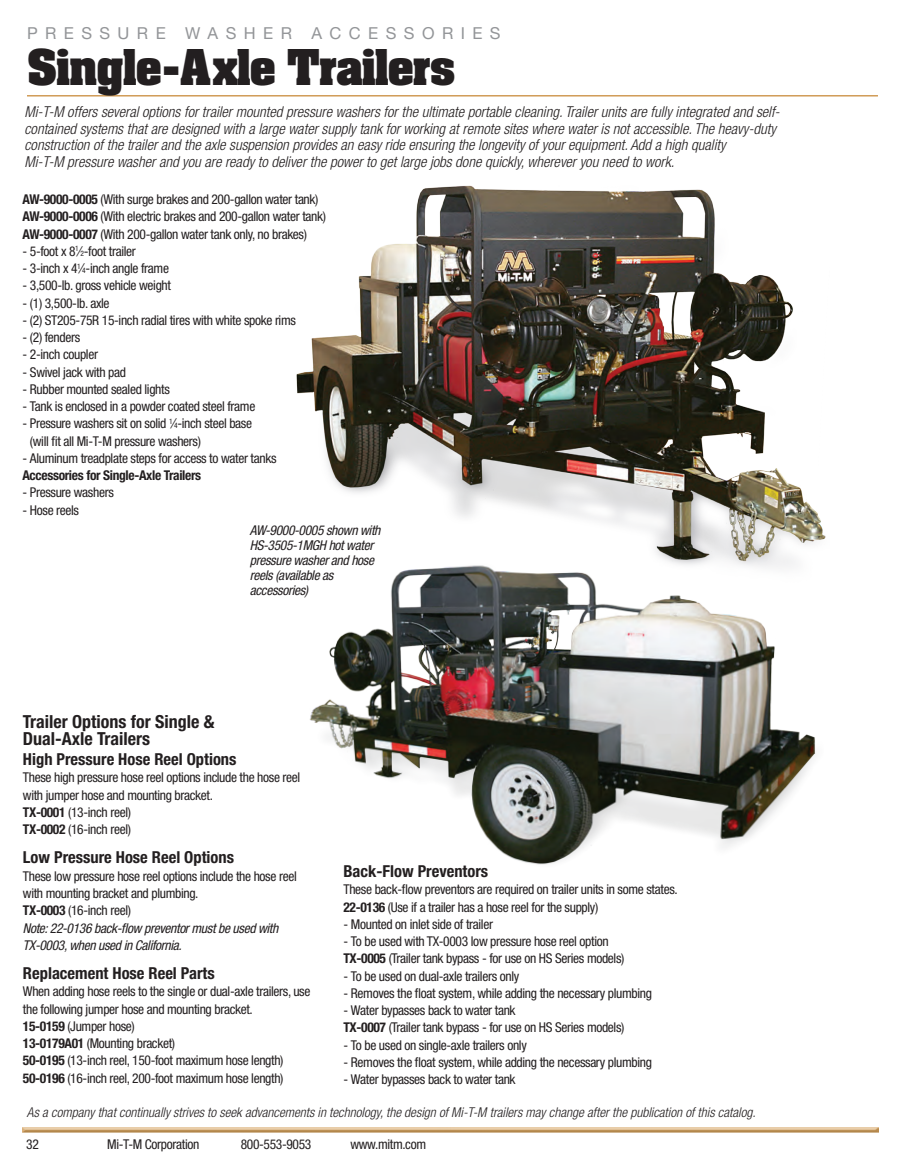
<style>
.page{position:relative;width:905px;height:1175px;background:#fff}
.page>*{position:absolute;margin:0;border:0;box-sizing:border-box;transform-origin:0 0}
.t1{font:700 42px "Aachen LT";letter-spacing:-.03em;color:#231f20}
.t2{font:700 condensed 18px "Helvetica Neue";color:#231f20}
.t3{font:700 condensed 16.5px "Helvetica Neue";color:#231f20}
.t4{font:16.5px "Helvetica Neue";letter-spacing:.45em;color:#939598}
.t5{font:italic 300 condensed 15px/16.5px "Helvetica Neue";color:#231f20}
.t6{font:condensed 13.5px "Helvetica Neue";letter-spacing:-.025em;color:#231f20}
.t7{font:italic condensed 13.5px/15px "Helvetica Neue";letter-spacing:-.025em;color:#231f20}
.t8{font:italic 300 condensed 13.5px "Helvetica Neue";color:#231f20}
.t9{font:700 condensed 13.5px "Helvetica Neue";letter-spacing:-.025em;color:#231f20}
.s1{font-weight:700}
.s2{font-size:7.35px}
</style>
<div class="page">
<hr style="left:27px;top:95px;width:851px;height:1px;background:#d19c57">
<img style="left:296px;top:185px;width:530px;height:372px">
<div style="left:250px;top:524px;width:139px;height:80px;background:#fff"></div>
<img style="left:309px;top:557px;width:507px;height:308px">
<img style="left:23px;top:1127px;width:855px;height:6px">
<p class="t4" style="left:27px;top:23px;width:475px">PRESSURE WASHER ACCESSORIES</p>
<p class="t1" style="left:27px;top:37px;width:429px">Single-Axle Trailers</p>
<p class="t5" style="left:25px;top:104px;width:756px">Mi-T-M offers several options for trailer mounted pressure washers for the ultimate portable cleaning. Trailer units are fully integrated and self&shy;contained systems that are designed with a large water supply tank for working at remote sites where water is not accessible. The heavy-duty construction of the trailer and the axle suspension provides an easy ride ensuring the longevity of your equipment. Add a high quality</p>
<p class="t5" style="left:25px;top:153px;width:651px">Mi-T-M pressure washer and you are ready to deliver the power to get large jobs done quickly, wherever you need to work.</p>
<p class="t6" style="left:22px;top:191px;width:297px"><span class="s1">AW-9000-0005</span> (With surge brakes and 200-gallon water tank)</p>
<p class="t6" style="left:22px;top:209px;width:305px"><span class="s1">AW-9000-0006</span> (With electric brakes and 200-gallon water tank)</p>
<p class="t6" style="left:22px;top:226px;width:286px"><span class="s1">AW-9000-0007</span> (With 200-gallon water tank only, no brakes)</p>
<p class="t6" style="left:22px;top:243px;width:115px">- 5-foot x 8<sup>1</sup>⁄<span class="s2">2</span>-foot trailer</p>
<p class="t6" style="left:22px;top:260px;width:148px">- 3-inch x 4<sup>1</sup>⁄<span class="s2">4</span>-inch angle frame</p>
<p class="t6" style="left:22px;top:278px;width:150px">- 3,500-lb. gross vehicle weight</p>
<p class="t6" style="left:22px;top:295px;width:89px">- (1) 3,500-lb. axle</p>
<p class="t6" style="left:22px;top:312px;width:275px">- (2) ST205-75R 15-inch radial tires with white spoke rims</p>
<p class="t6" style="left:22px;top:329px;width:59px">- (2) fenders</p>
<p class="t6" style="left:22px;top:347px;width:77px">- 2-inch coupler</p>
<p class="t6" style="left:22px;top:364px;width:105px">- Swivel jack with pad</p>
<p class="t6" style="left:22px;top:381px;width:149px">- Rubber mounted sealed lights</p>
<p class="t6" style="left:22px;top:398px;width:234px">- Tank is enclosed in a powder coated steel frame</p>
<p class="t6" style="left:22px;top:416px;width:231px">- Pressure washers sit on solid <sup>1</sup>⁄<span class="s2">4</span>-inch steel base</p>
<p class="t6" style="left:30px;top:433px;width:173px">(will fit all Mi-T-M pressure washers)</p>
<p class="t6" style="left:22px;top:450px;width:255px">- Aluminum treadplate steps for access to water tanks</p>
<p class="t9" style="left:22px;top:467px;width:180px">Accessories for Single-Axle Trailers</p>
<p class="t6" style="left:22px;top:485px;width:93px">- Pressure washers</p>
<p class="t6" style="left:22px;top:502px;width:58px">- Hose reels</p>
<p class="t7" style="left:250px;top:522px;width:132px">AW-9000-0005 shown with<br>HS-3505-1MGH hot water pressure washer and hose reels (available as</p>
<p class="t7" style="left:250px;top:582px;width:60px">accessories)</p>
<p class="t2" style="left:23px;top:710px;width:193px">Trailer Options for Single &amp;</p>
<p class="t2" style="left:23px;top:727px;width:129px">Dual-Axle Trailers</p>
<p class="t3" style="left:23px;top:749px;width:215px">High Pressure Hose Reel Options</p>
<p class="t6" style="left:23px;top:770px;width:279px">These high pressure hose reel options include the hose reel</p>
<p class="t6" style="left:23px;top:787px;width:191px">with jumper hose and mounting bracket.</p>
<p class="t6" style="left:23px;top:804px;width:109px"><span class="s1">TX-0001</span> (13-inch reel)</p>
<p class="t6" style="left:23px;top:821px;width:109px"><span class="s1">TX-0002</span> (16-inch reel)</p>
<p class="t3" style="left:23px;top:847px;width:212px">Low Pressure Hose Reel Options</p>
<p class="t6" style="left:23px;top:868px;width:275px">These low pressure hose reel options include the hose reel</p>
<p class="t6" style="left:23px;top:885px;width:177px">with mounting bracket and plumbing.</p>
<p class="t6" style="left:23px;top:902px;width:109px"><span class="s1">TX-0003</span> (16-inch reel)</p>
<p class="t7" style="left:23px;top:920px;width:257px">Note: 22-0136 back-flow preventor must be used with</p>
<p class="t7" style="left:23px;top:937px;width:160px">TX-0003, when used in California.</p>
<p class="t3" style="left:23px;top:963px;width:193px">Replacement Hose Reel Parts</p>
<p class="t6" style="left:23px;top:983px;width:289px">When adding hose reels to the single or dual-axle trailers, use</p>
<p class="t6" style="left:23px;top:1001px;width:231px">the following jumper hose and mounting bracket.</p>
<p class="t6" style="left:23px;top:1018px;width:113px"><span class="s1">15-0159</span> (Jumper hose)</p>
<p class="t6" style="left:23px;top:1035px;width:154px"><span class="s1">13-0179A01</span> (Mounting bracket)</p>
<p class="t6" style="left:23px;top:1052px;width:262px"><span class="s1">50-0195</span> (13-inch reel, 150-foot maximum hose length)</p>
<p class="t6" style="left:23px;top:1070px;width:262px"><span class="s1">50-0196</span> (16-inch reel, 200-foot maximum hose length)</p>
<p class="t8" style="left:27px;top:1104px;width:730px">As a company that continually strives to seek advancements in technology, the design of Mi-T-M trailers may change after the publication of this catalog.</p>
<p class="t3" style="left:343px;top:861px;width:146px">Back-Flow Preventors</p>
<p class="t6" style="left:343px;top:881px;width:336px">These back-flow preventors are required on trailer units in some states.</p>
<p class="t6" style="left:343px;top:899px;width:256px"><span class="s1">22-0136</span> (Use if a trailer has a hose reel for the supply)</p>
<p class="t6" style="left:343px;top:916px;width:151px">- Mounted on inlet side of trailer</p>
<p class="t6" style="left:343px;top:933px;width:267px">- To be used with TX-0003 low pressure hose reel option</p>
<p class="t6" style="left:343px;top:950px;width:282px"><span class="s1">TX-0005</span> (Trailer tank bypass - for use on HS Series models)</p>
<p class="t6" style="left:343px;top:968px;width:177px">- To be used on dual-axle trailers only</p>
<p class="t6" style="left:343px;top:985px;width:310px">- Removes the float system, while adding the necessary plumbing</p>
<p class="t6" style="left:343px;top:1002px;width:174px">- Water bypasses back to water tank</p>
<p class="t6" style="left:343px;top:1019px;width:282px"><span class="s1">TX-0007</span> (Trailer tank bypass - for use on HS Series models)</p>
<p class="t6" style="left:343px;top:1037px;width:185px">- To be used on single-axle trailers only</p>
<p class="t6" style="left:343px;top:1054px;width:310px">- Removes the float system, while adding the necessary plumbing</p>
<p class="t6" style="left:343px;top:1071px;width:174px">- Water bypasses back to water tank</p>
<p class="t6" style="left:26px;top:1136px;width:14px">32</p>
<p class="t6" style="left:107px;top:1136px;width:94px">Mi-T-M Corporation</p>
<p class="t6" style="left:241px;top:1136px;width:72px">800-553-9053</p>
<p class="t6" style="left:350px;top:1136px;width:77px">www.mitm.com</p>
</div>
